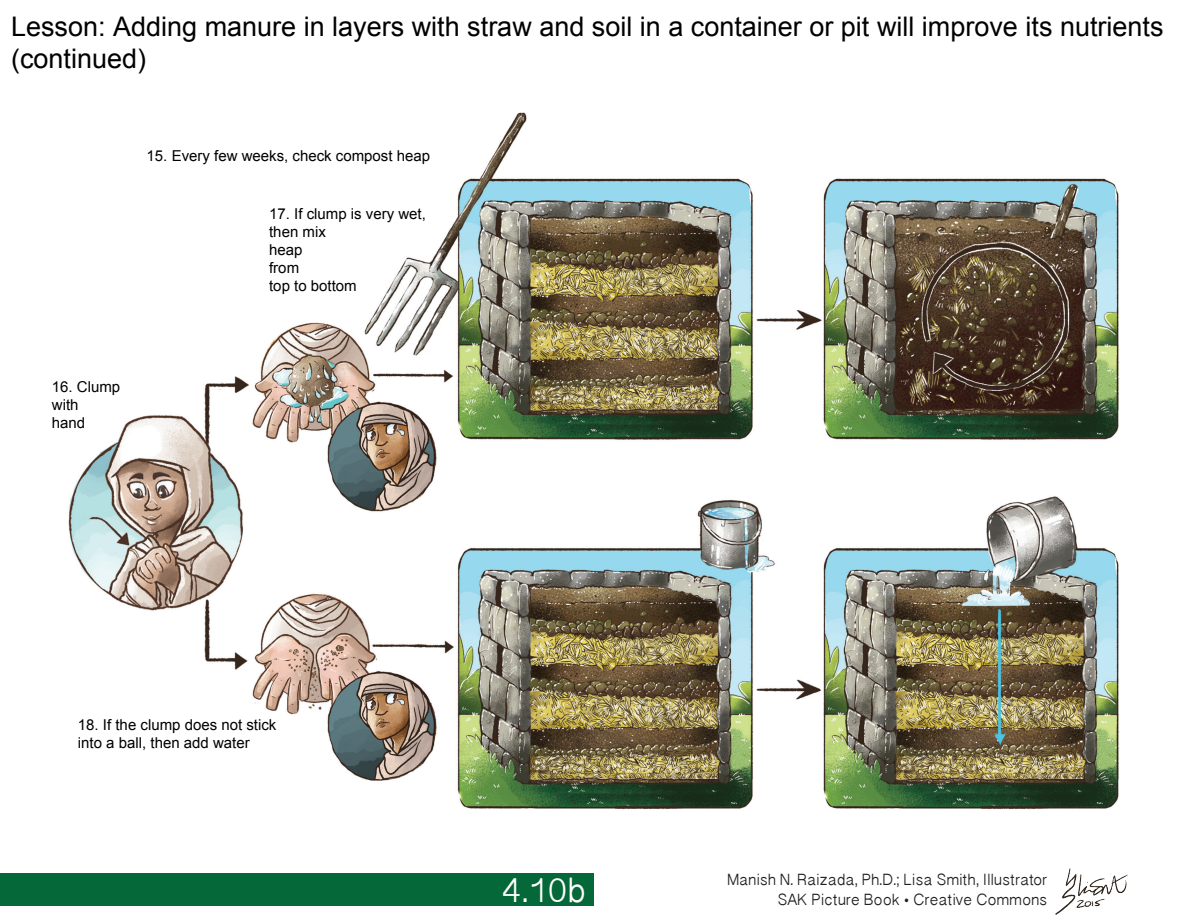
<style>
.page{position:relative;width:1188px;height:918px;background:#fff}
.page>*{position:absolute;margin:0;border:0;box-sizing:border-box;transform-origin:0 0}
.t1{font:39px "Oriya Sangam MN";color:#fff}
.t2{font:27px/32.4px "Arial";color:#000}
.t3{font:18px "Oriya Sangam MN";color:#231f20}
.t4{font:15px/18px "Arial";color:#000}
</style>
<div class="page">
<img style="left:1055px;top:868px;width:73px;height:47px">
<div style="left:0;top:874px;width:594px;height:32px;background:#056839"></div>
<img style="left:68px;top:112px;width:1051px;height:698px">
<h2 class="t2" style="left:11px;top:10px;width:1154px">Lesson: Adding manure in layers with straw and soil in a container or pit will improve its nutrients (continued)</h2>
<p class="t4" style="left:147px;top:147px;width:285px">15. Every few weeks, check compost heap</p>
<p class="t4" style="left:52px;top:378px;width:70px">16. Clump with<br>hand</p>
<p class="t4" style="left:269px;top:205px;width:158px">17. If clump is very wet, then mix<br>heap<br>from<br>top to bottom</p>
<p class="t4" style="left:78px;top:715px;width:200px">18. If the clump does not stick into a ball, then add water</p>
<p class="t1" style="left:502px;top:866px;width:86px">4.10b</p>
<p class="t3" style="left:727px;top:868px;width:322px">Manish N. Raizada, Ph.D.; Lisa Smith, Illustrator</p>
<p class="t3" style="left:777px;top:888px;width:271px">SAK Picture Book • Creative Commons</p>
</div>
